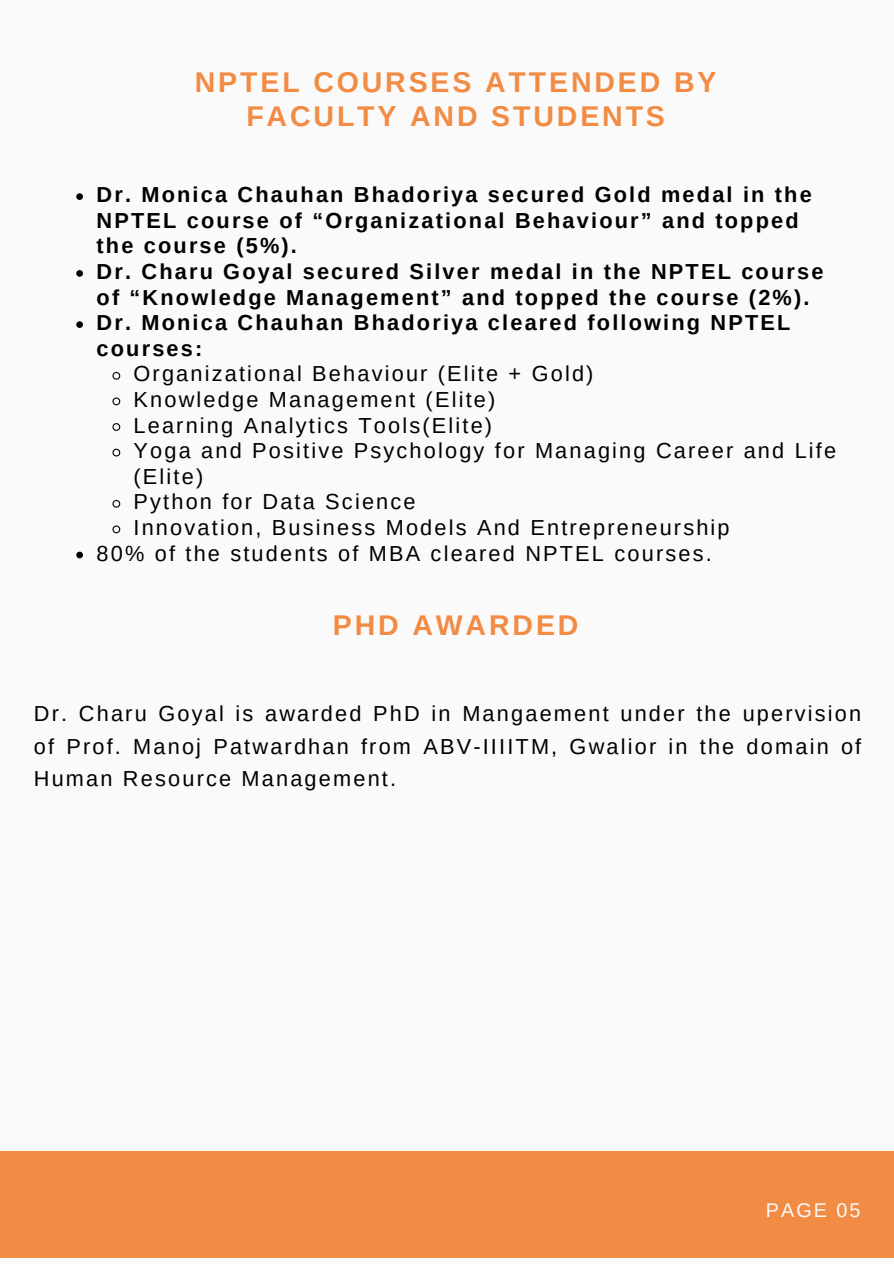
<style>
.page{position:relative;width:894px;height:1264px;background:#fff}
.page>*{position:absolute;margin:0;border:0;box-sizing:border-box;transform-origin:0 0}
.t1{font:700 28.5px/33.8px "Arimo";letter-spacing:.1em;color:#f28b43;text-align:center}
.t2{font:21.75px/25.7px "Arimo";letter-spacing:.1em;color:#000}
.t3{font:700 21.75px/25.7px "Arimo";letter-spacing:.1em;color:#000}
.t4{font:19.8px "Arimo";letter-spacing:.1em;color:#fafafa}
</style>
<div class="page">
<div style="left:0;top:0;width:893px;height:1263px;background:#fafafa"></div>
<div style="left:0;top:1151px;width:893px;height:107px;background:#f28b43"></div>
<svg style="left:76px;top:193px;width:7px;height:7px"></svg>
<svg style="left:76px;top:270px;width:7px;height:7px"></svg>
<svg style="left:76px;top:321px;width:7px;height:7px"></svg>
<svg style="left:112px;top:371px;width:9px;height:9px"></svg>
<svg style="left:112px;top:397px;width:9px;height:9px"></svg>
<svg style="left:112px;top:423px;width:9px;height:8px"></svg>
<svg style="left:112px;top:448px;width:9px;height:9px"></svg>
<svg style="left:112px;top:499px;width:9px;height:9px"></svg>
<svg style="left:112px;top:525px;width:9px;height:9px"></svg>
<svg style="left:76px;top:551px;width:7px;height:7px"></svg>
<h1 class="t1" style="left:195px;top:65px;width:523px">NPTEL COURSES ATTENDED BY<br>FACULTY AND STUDENTS</h1>
<p class="t3" style="left:96px;top:182px;width:716px">Dr. Monica Chauhan Bhadoriya secured Gold medal in the<br>NPTEL course of “Organizational Behaviour” and topped the course (5%).</p>
<p class="t3" style="left:96px;top:258px;width:728px">Dr. Charu Goyal secured Silver medal in the NPTEL course of “Knowledge Management” and topped the course (2%).</p>
<p class="t3" style="left:96px;top:310px;width:695px">Dr. Monica Chauhan Bhadoriya cleared following NPTEL courses:</p>
<p class="t2" style="left:133px;top:361px;width:461px">Organizational Behaviour (Elite + Gold)<br>Knowledge Management (Elite)</p>
<p class="t2" style="left:133px;top:412px;width:360px">Learning Analytics Tools(Elite)</p>
<p class="t2" style="left:133px;top:438px;width:704px">Yoga and Positive Psychology for Managing Career and Life (Elite)</p>
<p class="t2" style="left:133px;top:489px;width:283px">Python for Data Science</p>
<p class="t2" style="left:133px;top:514px;width:597px">Innovation, Business Models And Entrepreneurship</p>
<p class="t2" style="left:96px;top:540px;width:616px">80% of the students of MBA cleared NPTEL courses.</p>
<p class="t1" style="left:333px;top:608px;width:247px">PHD AWARDED</p>
<h2 class="t2" style="left:34px;top:697px;width:828px;line-height:32.7px;text-align:justify">Dr. Charu Goyal is awarded PhD in Mangaement under the upervision of Prof. Manoj Patwardhan from ABV-IIIITM, Gwalior in the domain of Human Resource Management.</h2>
<p class="t4" style="left:765px;top:1198px;width:96px">PAGE 05</p>
</div>
